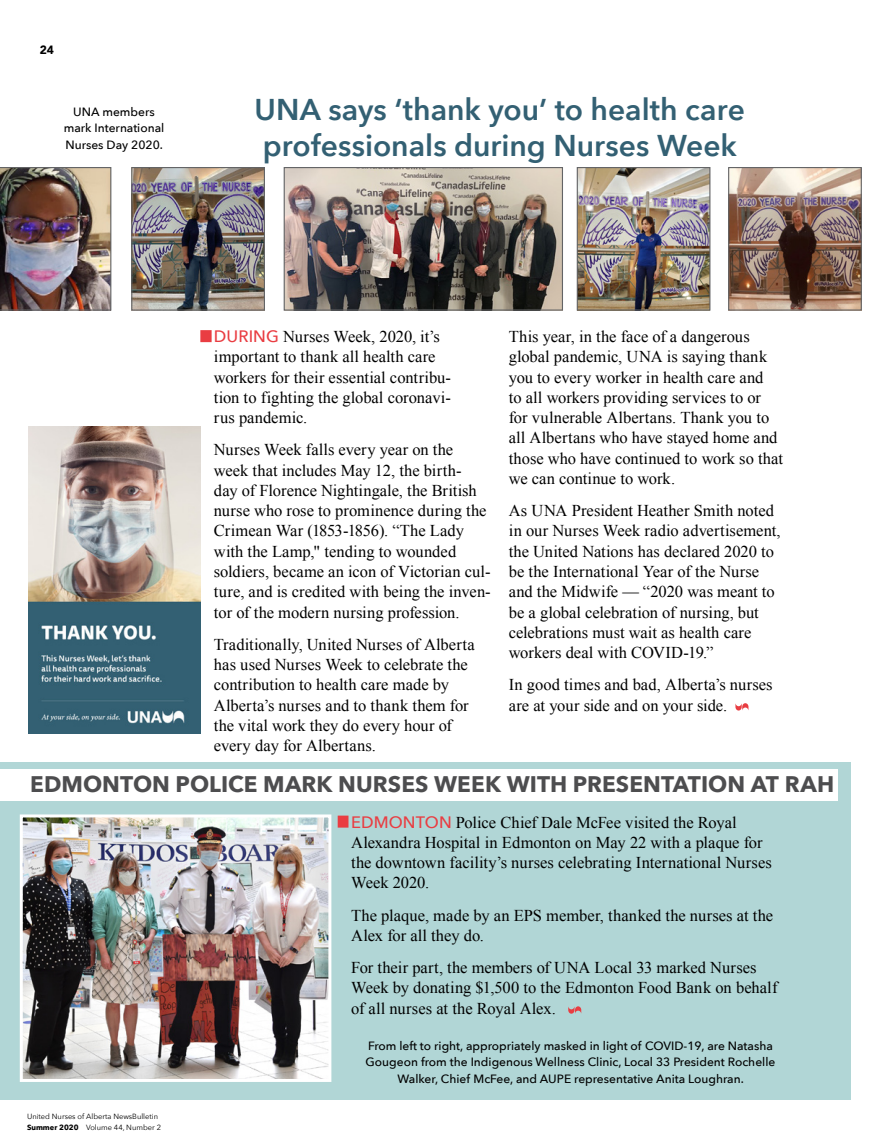
<style>
.page{position:relative;width:878px;height:1148px;background:#fff}
.page>*{position:absolute;margin:0;border:0;box-sizing:border-box;transform-origin:0 0}
.t1{font:600 30px/36px "Avenir Next";color:#336073}
.t2{font:700 22.5px "Avenir Next";color:#4d4d4f}
.Body{font:16.5px/20.2px "Times New Roman";color:#000}
.start{font:16.5px/20.2px "Times New Roman";color:#000}
.t3{font:500 12px/16.5px "Avenir Next";color:#000;text-align:center}
.t4{font:900 12px "Avenir";color:#000}
.t5{font:7.5px/10.5px "Avenir Next";color:#000}
.s1{font-family:"Avenir Next";font-weight:500;color:#e93d42}
.s2{font-weight:700}
</style>
<div class="page">
<div style="left:0;top:762px;width:850px;height:338px;background:#b1d6d6"></div>
<div style="left:0;top:769px;width:837px;height:32px;background:#fff"></div>
<img style="left:133px;top:169px;width:130px;height:139px">
<div style="left:131px;top:167px;width:134px;height:143px;border:1px solid #636466"></div>
<img style="left:578px;top:169px;width:130px;height:139px">
<div style="left:576px;top:167px;width:134px;height:143px;border:1px solid #636466"></div>
<img style="left:0;top:167px;width:111px;height:143px">
<img style="left:730px;top:169px;width:129px;height:139px">
<div style="left:728px;top:167px;width:133px;height:143px;border:1px solid #636466"></div>
<img style="left:286px;top:169px;width:275px;height:139px">
<div style="left:284px;top:167px;width:279px;height:143px;border:1px solid #636466"></div>
<img style="left:28px;top:426px;width:172px;height:307px">
<div style="left:200px;top:330px;width:12px;height:12px;background:#e93d42"></div>
<svg style="left:735px;top:703px;width:13px;height:7px"></svg>
<div style="left:338px;top:815px;width:10px;height:12px;background:#e93d42"></div>
<svg style="left:568px;top:1006px;width:13px;height:7px"></svg>
<img style="left:24px;top:818px;width:303px;height:260px">
<div style="left:20px;top:814px;width:311px;height:268px;border:3px solid #fff"></div>
<p class="t4" style="left:40px;top:40px;width:16px">24</p>
<p class="t3" style="left:64px;top:103px;width:102px">UNA members mark International<br>Nurses Day 2020.</p>
<p class="t1" style="left:254px;top:91px;width:492px">UNA says ‘thank you’ to health care professionals during Nurses Week</p>
<p class="start" style="left:214px;top:326px;width:239px"><span class="s1">DURING</span> Nurses Week, 2020, it’s important to thank all health care workers for their essential contribu&shy;tion to fighting the global coronavi&shy;rus pandemic.</p>
<p class="Body" style="left:214px;top:439px;width:278px">Nurses Week falls every year on the week that includes May 12, the birth-<br>day of Florence Nightingale, the British nurse who rose to prominence during the Crimean War (1853-1856). “The Lady with the Lamp," tending to wounded soldiers, became an icon of Victorian cul&shy;ture, and is credited with being the inven&shy;tor of the modern nursing profession.</p>
<p class="Body" style="left:214px;top:634px;width:262px">Traditionally, United Nurses of Alberta has used Nurses Week to celebrate the contribution to health care made by Alberta’s nurses and to thank them for the vital work they do every hour of every day for Albertans.</p>
<p class="Body" style="left:508px;top:326px;width:276px">This year, in the face of a dangerous global pandemic, UNA is saying thank you to every worker in health care and<br>to all workers providing services to or for vulnerable Albertans. Thank you to all Albertans who have stayed home and those who have continued to work so that we can continue to work.</p>
<p class="Body" style="left:508px;top:500px;width:273px">As UNA President Heather Smith noted in our Nurses Week radio advertisement, the United Nations has declared 2020 to be the International Year of the Nurse and the Midwife — “2020 was meant to be a global celebration of nursing, but celebrations must wait as health care workers deal with COVID-19.”</p>
<p class="Body" style="left:508px;top:674px;width:265px">In good times and bad, Alberta’s nurses are at your side and on your side.</p>
<p class="t2" style="left:30px;top:764px;width:805px">EDMONTON POLICE MARK NURSES WEEK WITH PRESENTATION AT RAH</p>
<p class="t5" style="left:27px;top:1111px;width:135px">United Nurses of Alberta NewsBulletin<br><span class="s2">Summer 2020</span> Volume 44, Number 2</p>
<p class="start" style="left:351px;top:811px;width:422px"><span class="s1">EDMONTON</span> Police Chief Dale McFee visited the Royal Alexandra Hospital in Edmonton on May 22 with a plaque for the downtown facility’s nurses celebrating International Nurses Week 2020.</p>
<p class="Body" style="left:351px;top:904px;width:423px">The plaque, made by an EPS member, thanked the nurses at the<br>Alex for all they do.</p>
<p class="Body" style="left:351px;top:957px;width:428px">For their part, the members of UNA Local 33 marked Nurses<br>Week by donating $1,500 to the Edmonton Food Bank on behalf of all nurses at the Royal Alex.</p>
<p class="t3" style="left:365px;top:1036px;width:411px">From left to right, appropriately masked in light of COVID-19, are Natasha<br>Gougeon from the Indigenous Wellness Clinic, Local 33 President Rochelle<br>Walker, Chief McFee, and AUPE representative Anita Loughran.</p>
</div>
